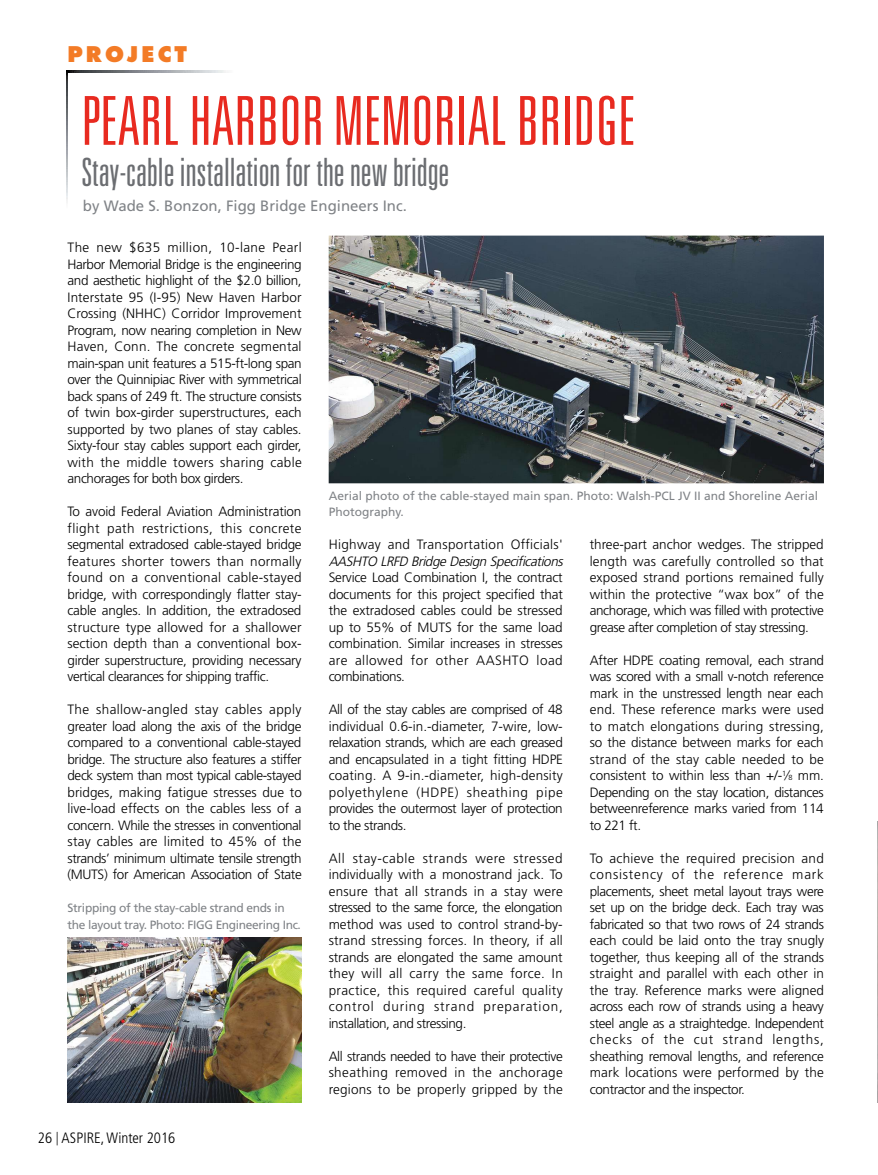
<style>
.page{position:relative;width:878px;height:1175px;background:#fff}
.page>*{position:absolute;margin:0;border:0;box-sizing:border-box;transform-origin:0 0}
.t1{font:300 ultra-condensed 67.5px "Univers LT Std";color:#e82a20}
.t2{font:300 ultra-condensed 39px "Univers LT Std";color:#6b6d71}
.t3{font:800 21px "Futura Std";letter-spacing:.15em;color:#f37b26}
.t4{font:15px "Frutiger LT Std";color:#808387}
.t5{font:300 condensed 15px "Frutiger LT Std";color:#000}
.t6{font:300 13.5px/16.5px "Frutiger LT Std";letter-spacing:-.02em;color:#000;text-align:justify}
.t7{font:12px/16.5px "Frutiger LT Std";color:#808387}
.t8{font:12px/16.5px "Frutiger LT Std";letter-spacing:-.03em;color:#808387}
.s1{font-size:13.5px}
.s2{font-style:italic}
.s3{font-size:7.35px}
</style>
<div class="page">
<img style="left:66px;top:70px;width:2px;height:132px">
<img style="left:68px;top:70px;width:158px;height:2px">
<img style="left:328px;top:236px;width:496px;height:247px">
<img style="left:68px;top:937px;width:234px;height:165px">
<img style="left:877px;top:821px;width:1px;height:281px">
<p class="t3" style="left:68px;top:45px;width:121px">PROJECT</p>
<p class="t1" style="left:81px;top:96px;width:555px">PEARL HARBOR MEMORIAL BRIDGE</p>
<p class="t2" style="left:81px;top:158px;width:369px">Stay-cable installation for the new bridge</p>
<p class="t4" style="left:83px;top:200px;width:325px">by Wade S. Bonzon, Figg Bridge Engineers Inc.</p>
<p class="t6" style="left:68px;top:240px;width:236px">The new $635 million, 10-lane Pearl Harbor Memorial Bridge is the engineering and aesthetic highlight of the $2.0 billion, Interstate 95 (I-95) New Haven Harbor Crossing (NHHC) Corridor Improvement Program, now nearing completion in New Haven, Conn. The concrete segmental main-span unit features a 515-ft-long span over the Quinnipiac River with symmetrical back spans of 249 ft. The structure consists of twin box-girder superstructures, each supported by two planes of stay cables.<br>Sixty-four stay cables support each girder, with the middle towers sharing cable anchorages for both box girders.</p>
<p class="t6" style="left:68px;top:504px;width:236px">To avoid Federal Aviation Administration flight path restrictions, this concrete segmental extradosed cable-stayed bridge features shorter towers than normally found on a conventional cable-stayed bridge, with correspondingly flatter stay&shy;cable angles. In addition, the extradosed structure type allowed for a shallower section depth than a conventional box&shy;girder superstructure, providing necessary vertical clearances for shipping traffic.</p>
<p class="t6" style="left:68px;top:702px;width:236px">The shallow-angled stay cables apply greater load along the axis of the bridge compared to a conventional cable-stayed bridge. The structure also features a stiffer deck system than most typical cable-stayed bridges, making fatigue stresses due to live-load effects on the cables less of a concern. While the stresses in conventional stay cables are limited to 45% of the strands’ minimum ultimate tensile strength (MUTS) for American Association of State</p>
<p class="t8" style="left:68px;top:901px;width:235px">Stripping of the stay-cable strand ends in the layout tray. Photo: FIGG Engineering Inc.</p>
<p class="t5" style="left:38px;top:1132px;width:139px">26 <span class="s1">|</span> ASPIRE, Winter 2016</p>
<p class="t7" style="left:328px;top:488px;width:491px">Aerial photo of the cable-stayed main span. Photo: Walsh-PCL JV II and Shoreline Aerial<br>Photography.</p>
<p class="t6" style="left:328px;top:537px;width:238px;text-align:left">Highway and Transportation Officials' <span class="s2">AASHTO LRFD Bridge Design Specifications </span>Service Load Combination I, the contract documents for this project specified that the extradosed cables could be stressed up to 55% of MUTS for the same load combination. Similar increases in stresses are allowed for other AASHTO load combinations.</p>
<p class="t6" style="left:328px;top:702px;width:236px">All of the stay cables are comprised of 48 individual 0.6-in.-diameter, 7-wire, low&shy;relaxation strands, which are each greased and encapsulated in a tight fitting HDPE coating. A 9-in.-diameter, high-density polyethylene (HDPE) sheathing pipe provides the outermost layer of protection to the strands.</p>
<p class="t6" style="left:328px;top:851px;width:236px">All stay-cable strands were stressed individually with a monostrand jack. To ensure that all strands in a stay were stressed to the same force, the elongation method was used to control strand-by&shy;strand stressing forces. In theory, if all strands are elongated the same amount they will all carry the same force. In practice, this required careful quality control during strand preparation, installation, and stressing.</p>
<p class="t6" style="left:328px;top:1049px;width:236px">All strands needed to have their protective sheathing removed in the anchorage regions to be properly gripped by the</p>
<p class="t6" style="left:589px;top:537px;width:236px">three-part anchor wedges. The stripped length was carefully controlled so that exposed strand portions remained fully within the protective “wax box” of the anchorage, which was filled with protective grease after completion of stay stressing.</p>
<p class="t6" style="left:589px;top:652px;width:236px">After HDPE coating removal, each strand was scored with a small v-notch reference mark in the unstressed length near each end. These reference marks were used to match elongations during stressing, so the distance between marks for each strand of the stay cable needed to be consistent to within less than +/-<sup>1</sup>⁄<span class="s3">8</span> mm.<br>Depending on the stay location, distances betweenreference marks varied from 114 to 221 ft.</p>
<p class="t6" style="left:589px;top:851px;width:236px">To achieve the required precision and consistency of the reference mark placements, sheet metal layout trays were set up on the bridge deck. Each tray was fabricated so that two rows of 24 strands each could be laid onto the tray snugly together, thus keeping all of the strands straight and parallel with each other in the tray. Reference marks were aligned across each row of strands using a heavy steel angle as a straightedge. Independent checks of the cut strand lengths, sheathing removal lengths, and reference mark locations were performed by the contractor and the inspector.</p>
</div>
